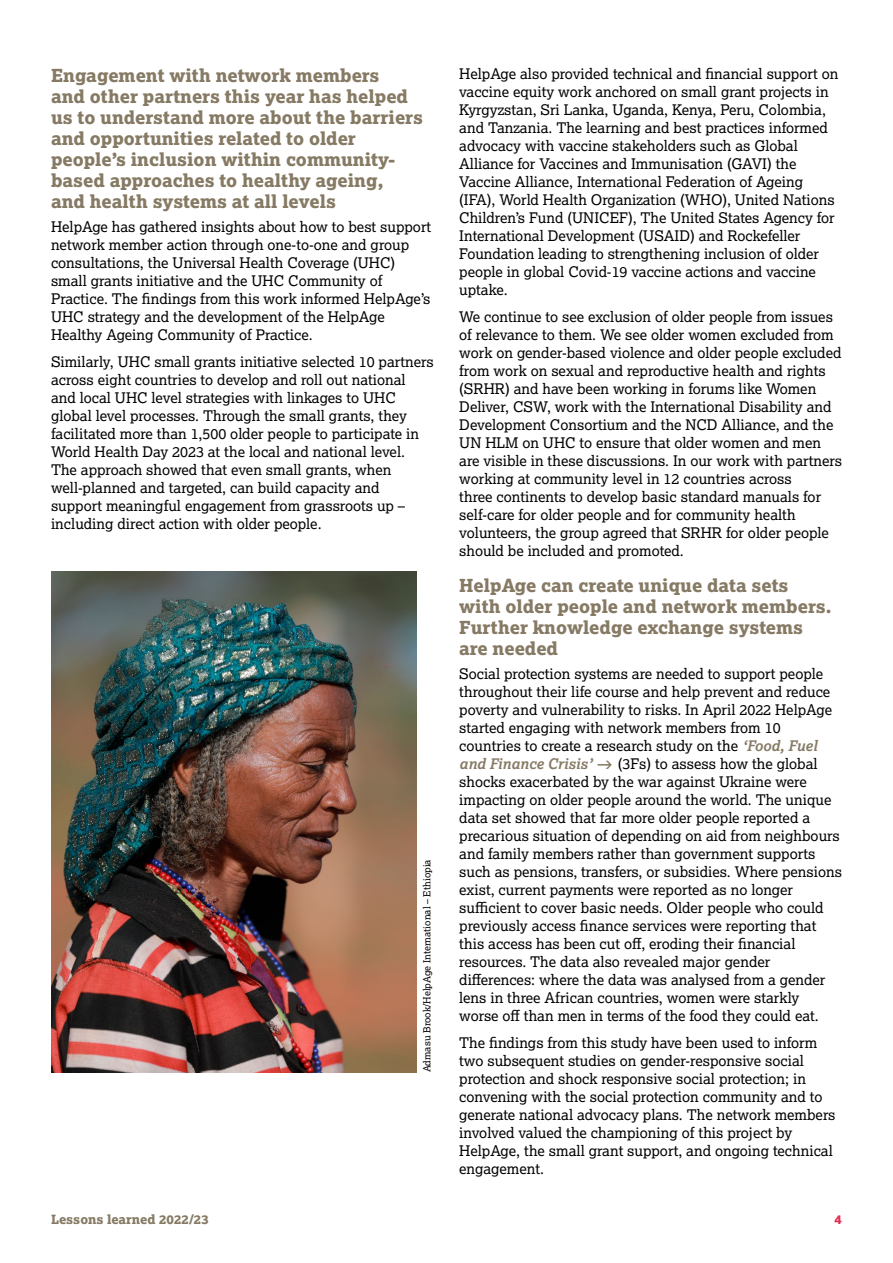
<style>
.page{position:relative;width:893px;height:1263px;background:#fff}
.page>*{position:absolute;margin:0;border:0;box-sizing:border-box;transform-origin:0 0}
.t1{font:18px/21px "Lexia X Bold";color:#867a64}
.t2{font:14.7px/18px "Lexia";color:#000}
.t3{font:12.75px "Lexia X Bold";color:#867a64}
.t4{font:12.75px "Lexia X Bold";color:#e12e50}
.t5{font:9.75px "Lexia";color:#000}
.s1{font-weight:700;font-style:italic;color:#867a64}
</style>
<div class="page">
<img style="left:51px;top:572px;width:366px;height:500px">
<p class="t1" style="left:51px;top:64px;width:373px">Engagement with network members<br>and other partners this year has helped us to understand more about the barriers and opportunities related to older people’s inclusion within community&shy;based approaches to healthy ageing,<br>and health systems at all levels</p>
<p class="t2" style="left:51px;top:217px;width:382px">HelpAge has gathered insights about how to best support network member action through one-to-one and group consultations, the Universal Health Coverage (UHC) small grants initiative and the UHC Community of Practice. The findings from this work informed HelpAge’s UHC strategy and the development of the HelpAge Healthy Ageing Community of Practice.</p>
<p class="t2" style="left:51px;top:352px;width:384px">Similarly, UHC small grants initiative selected 10 partners across eight countries to develop and roll out national and local UHC level strategies with linkages to UHC global level processes. Through the small grants, they facilitated more than 1,500 older people to participate in World Health Day 2023 at the local and national level.<br>The approach showed that even small grants, when well-planned and targeted, can build capacity and support meaningful engagement from grassroots up – including direct action with older people.</p>
<p class="t5" style="left:421px;top:1072px;width:214px;rotate:-90deg">Admasu Brook/HelpAge International – Ethiopia</p>
<p class="t2" style="left:459px;top:64px;width:381px">HelpAge also provided technical and financial support on vaccine equity work anchored on small grant projects in Kyrgyzstan, Sri Lanka, Uganda, Kenya, Peru, Colombia, and Tanzania. The learning and best practices informed advocacy with vaccine stakeholders such as Global Alliance for Vaccines and Immunisation (GAVI) the Vaccine Alliance, International Federation of Ageing (IFA), World Health Organization (WHO), United Nations Children’s Fund (UNICEF), The United States Agency for International Development (USAID) and Rockefeller Foundation leading to strengthening inclusion of older people in global Covid-19 vaccine actions and vaccine uptake.</p>
<p class="t2" style="left:459px;top:307px;width:384px">We continue to see exclusion of older people from issues of relevance to them. We see older women excluded from work on gender-based violence and older people excluded from work on sexual and reproductive health and rights (SRHR) and have been working in forums like Women Deliver, CSW, work with the International Disability and Development Consortium and the NCD Alliance, and the UN HLM on UHC to ensure that older women and men are visible in these discussions. In our work with partners working at community level in 12 countries across<br>three continents to develop basic standard manuals for self-care for older people and for community health volunteers, the group agreed that SRHR for older people should be included and promoted.</p>
<p class="t1" style="left:459px;top:574px;width:374px">HelpAge can create unique data sets with older people and network members.<br>Further knowledge exchange systems are needed</p>
<p class="t2" style="left:459px;top:664px;width:374px">Social protection systems are needed to support people throughout their life course and help prevent and reduce poverty and vulnerability to risks. In April 2022 HelpAge started engaging with network members from 10 countries to create a research study on the <span class="s1">‘Food, Fuel and Finance Crisis’</span></p>
<p class="t2" style="left:459px;top:754px;width:384px;text-indent:158px">(3Fs) to assess how the global shocks exacerbated by the war against Ukraine were impacting on older people around the world. The unique data set showed that far more older people reported a precarious situation of depending on aid from neighbours and family members rather than government supports such as pensions, transfers, or subsidies. Where pensions exist, current payments were reported as no longer sufficient to cover basic needs. Older people who could previously access finance services were reporting that this access has been cut off, eroding their financial resources. The data also revealed major gender differences: where the data was analysed from a gender lens in three African countries, women were starkly worse off than men in terms of the food they could eat.</p>
<p class="t2" style="left:459px;top:1033px;width:378px">The findings from this study have been used to inform two subsequent studies on gender-responsive social protection and shock responsive social protection; in convening with the social protection community and to generate national advocacy plans. The network members involved valued the championing of this project by HelpAge, the small grant support, and ongoing technical engagement.</p>
<p class="t3" style="left:51px;top:1211px;width:159px">Lessons learned 2022/23</p>
<p class="t4" style="left:834px;top:1211px;width:9px">4</p>
</div>
